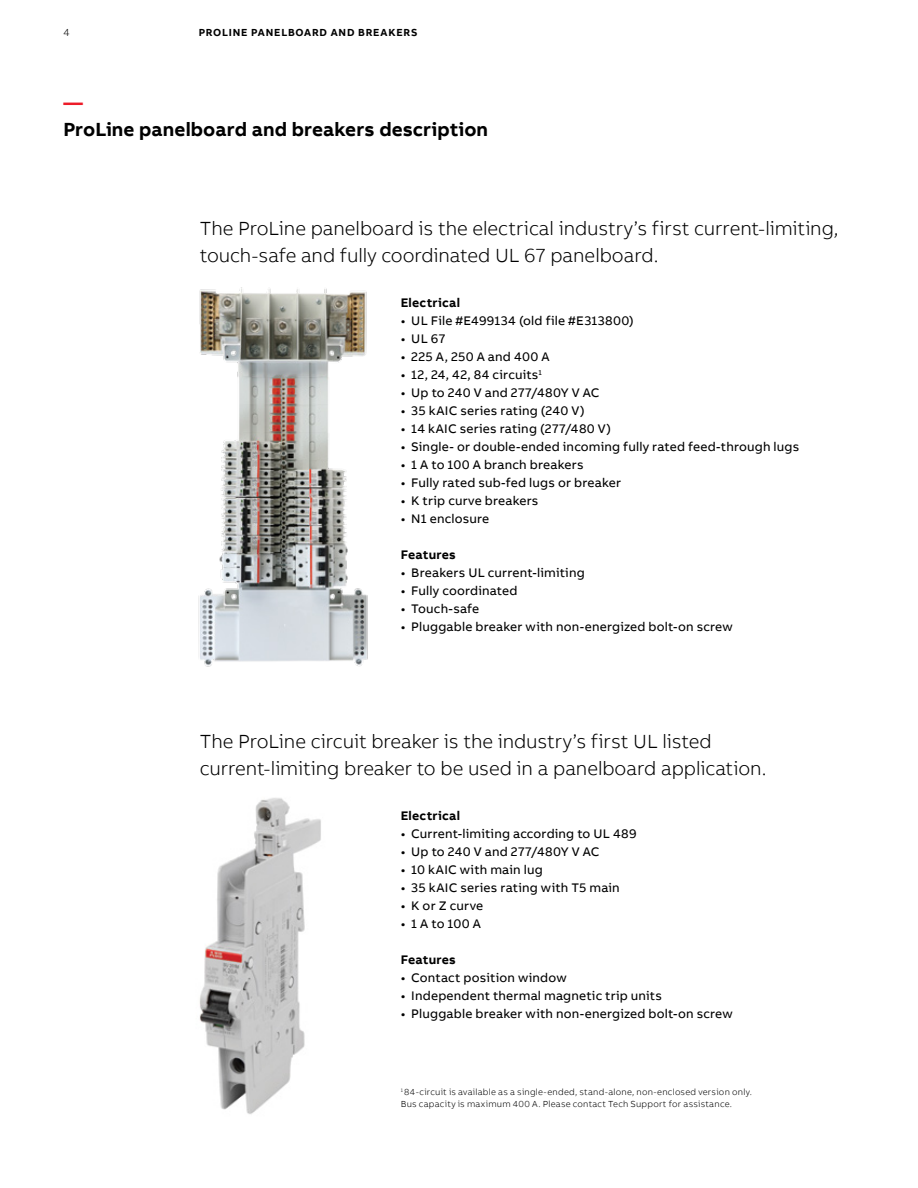
<style>
.page{position:relative;width:918px;height:1188px;background:#fff}
.page>*{position:absolute;margin:0;border:0;box-sizing:border-box;transform-origin:0 0}
.t1{font:300 19.5px/27px "AB Bvoice";letter-spacing:-.005em;color:#000}
.t2{font:700 19.5px "AB Bvoice";letter-spacing:.005em;color:#000}
.t3{font:700 19.5px "AB Bvoice";color:#ed1c29}
.t4{font:12.75px "AB Bvoice";letter-spacing:.015em;color:#000}
.t5{font:700 12.75px "AB Bvoice";letter-spacing:.02em;color:#000}
.t6{font:700 10.5px "AB Bvoice";letter-spacing:.08em;color:#000}
.t7{font:300 10.5px "AB Bvoice";color:#000}
.t8{font:300 9px/12px "AB Bvoice";letter-spacing:.025em;color:#000}
</style>
<div class="page">
<img style="left:199px;top:798px;width:122px;height:316px">
<img style="left:198px;top:287px;width:170px;height:380px">
<p class="t7" style="left:63px;top:26px;width:8px">4</p>
<p class="t6" style="left:199px;top:25px;width:220px">PROLINE PANELBOARD AND BREAKERS</p>
<h1 class="t3" style="left:63px;top:90px;width:21px">—</h1>
<h1 class="t2" style="left:63px;top:117px;width:426px">ProLine panelboard and breakers description</h1>
<h1 class="t1" style="left:200px;top:215px;width:640px">The ProLine panelboard is the electrical industry’s first current-limiting, touch-safe and fully coordinated UL 67 panelboard.</h1>
<p class="t5" style="left:401px;top:294px;width:61px">Electrical</p>
<p class="t4" style="left:401px;top:313px;width:235px">• UL File #E499134 (old file #E313800)</p>
<p class="t4" style="left:401px;top:331px;width:46px">• UL 67</p>
<p class="t4" style="left:401px;top:349px;width:150px">• 225 A, 250 A and 400 A</p>
<p class="t4" style="left:401px;top:367px;width:143px">• 12, 24, 42, 84 circuits<sup>1</sup></p>
<p class="t4" style="left:401px;top:385px;width:200px">• Up to 240 V and 277/480Y V AC</p>
<p class="t4" style="left:401px;top:403px;width:186px">• 35 kAIC series rating (240 V)</p>
<p class="t4" style="left:401px;top:421px;width:212px">• 14 kAIC series rating (277/480 V)</p>
<p class="t4" style="left:401px;top:439px;width:400px">• Single- or double-ended incoming fully rated feed-through lugs</p>
<p class="t4" style="left:401px;top:457px;width:184px">• 1 A to 100 A branch breakers</p>
<p class="t4" style="left:401px;top:475px;width:222px">• Fully rated sub-fed lugs or breaker</p>
<p class="t4" style="left:401px;top:493px;width:139px">• K trip curve breakers</p>
<p class="t4" style="left:401px;top:511px;width:90px">• N1 enclosure</p>
<p class="t5" style="left:401px;top:546px;width:57px">Features</p>
<p class="t4" style="left:401px;top:565px;width:186px">• Breakers UL current-limiting</p>
<p class="t4" style="left:401px;top:583px;width:118px">• Fully coordinated</p>
<p class="t4" style="left:401px;top:601px;width:80px">• Touch-safe</p>
<p class="t4" style="left:401px;top:619px;width:333px">• Pluggable breaker with non-energized bolt-on screw</p>
<h1 class="t1" style="left:200px;top:728px;width:568px">The ProLine circuit breaker is the industry’s first UL listed current-limiting breaker to be used in a panelboard application.</h1>
<p class="t5" style="left:401px;top:807px;width:61px">Electrical</p>
<p class="t4" style="left:401px;top:826px;width:237px">• Current-limiting according to UL 489</p>
<p class="t4" style="left:401px;top:844px;width:200px">• Up to 240 V and 277/480Y V AC</p>
<p class="t4" style="left:401px;top:862px;width:144px">• 10 kAIC with main lug</p>
<p class="t4" style="left:401px;top:880px;width:221px">• 35 kAIC series rating with T5 main</p>
<p class="t4" style="left:401px;top:898px;width:84px">• K or Z curve</p>
<p class="t4" style="left:401px;top:916px;width:82px">• 1 A to 100 A</p>
<p class="t5" style="left:401px;top:951px;width:57px">Features</p>
<p class="t4" style="left:401px;top:970px;width:168px">• Contact position window</p>
<p class="t4" style="left:401px;top:988px;width:263px">• Independent thermal magnetic trip units</p>
<p class="t4" style="left:401px;top:1006px;width:333px">• Pluggable breaker with non-energized bolt-on screw</p>
<p class="t8" style="left:401px;top:1086px;width:353px"><sup>1</sup> 84-circuit is available as a single-ended, stand-alone, non-enclosed version only.<br>Bus capacity is maximum 400 A. Please contact Tech Support for assistance.</p>
</div>
